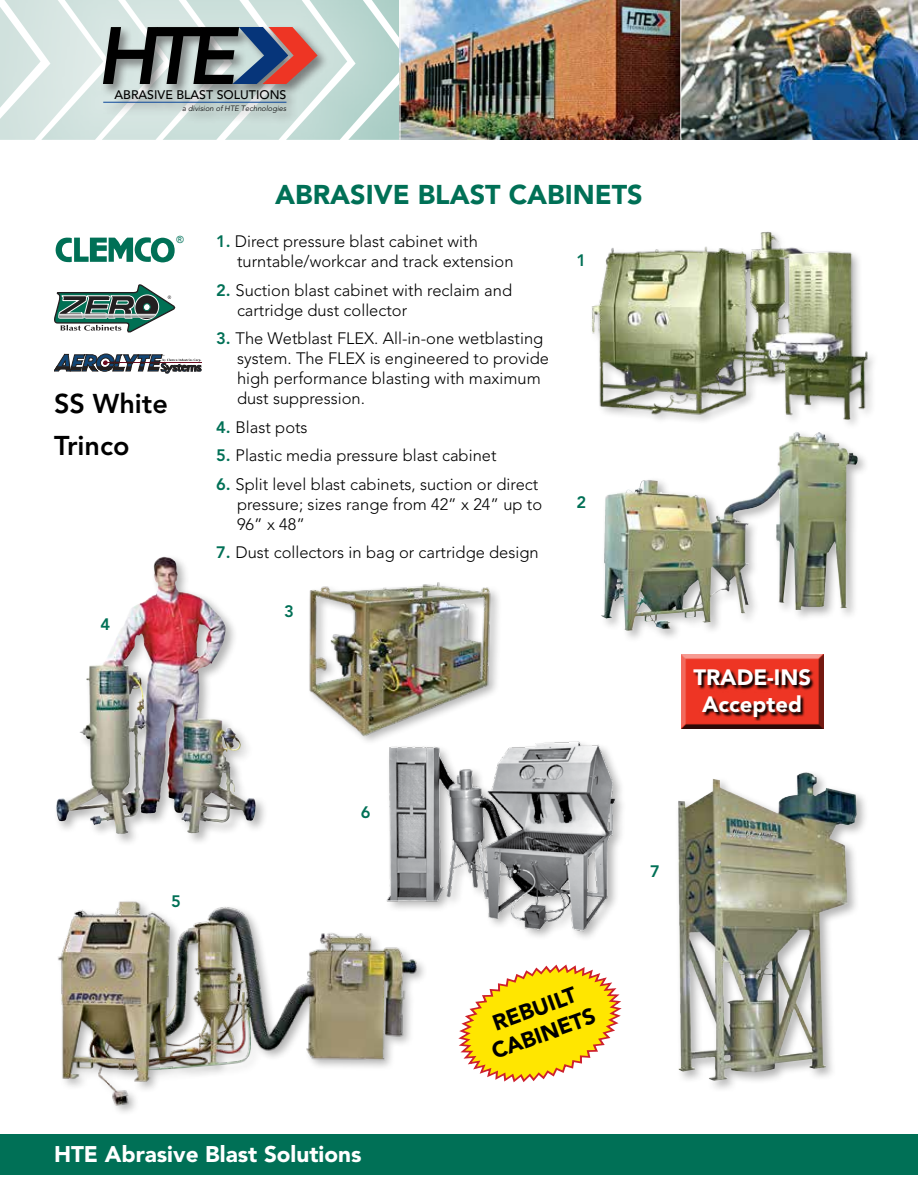
<style>
.page{position:relative;width:918px;height:1188px;background:#fff}
.page>*{position:absolute;margin:0;border:0;box-sizing:border-box;transform-origin:0 0}
.t1{font:900 27px "Avenir LT Std";color:#007056}
.t2{font:800 27px/42px "Avenir LT Std";color:#000}
.t3{font:900 22.5px "Avenir LT Std";color:#fff}
.t4{font:900 22.05px/26.5px "Avenir LT Std";color:#fff;text-align:center}
.t5{font:900 21.9px/26.4px "Avenir LT Std";color:#000;text-align:center}
.t6{font:300 16.5px/19.8px "Avenir LT Std";color:#000}
.t7{font:800 16.5px "Avenir LT Std";color:#007056}
.t8{font:500 12.3px "Avenir LT Std";color:#000}
.t9{font:9.9px "Arial";color:#00725a}
.t10{font:italic 300 7.65px "Avenir LT Std";color:#000}
.s1{font-weight:800;color:#007056}
</style>
<div class="page">
<svg style="left:55px;top:237px;width:120px;height:25px"></svg>
<svg style="left:0;top:0;width:400px;height:140px;background:#bbc5c4"></svg>
<hr style="left:103px;top:102px;width:183px;height:1px;background:#0c489b">
<img style="left:681px;top:0;width:237px;height:140px">
<img style="left:401px;top:0;width:279px;height:140px">
<div style="left:0;top:1134px;width:918px;height:40px;background:#007056"></div>
<svg style="left:54px;top:354px;width:148px;height:19px"></svg>
<svg style="left:54px;top:284px;width:121px;height:49px"></svg>
<div style="left:599px;top:428px;width:271px;height:215px;background:#000;opacity:.3"></div>
<img style="left:756px;top:431px;width:41px;height:66px">
<div style="left:589px;top:229px;width:289px;height:202px;background:#fff"></div>
<img style="left:591px;top:231px;width:282px;height:188px">
<div style="left:384px;top:740px;width:243px;height:203px;background:#000;opacity:.3"></div>
<img style="left:384px;top:740px;width:234px;height:191px">
<div style="left:53px;top:554px;width:215px;height:293px;background:#000;opacity:.3"></div>
<img style="left:131px;top:557px;width:32px;height:52px">
<div style="left:675px;top:770px;width:194px;height:323px;background:#000;opacity:.3"></div>
<img style="left:688px;top:773px;width:118px;height:40px">
<div style="left:56px;top:898px;width:372px;height:219px;background:#fff"></div>
<img style="left:58px;top:902px;width:365px;height:208px">
<svg style="left:458px;top:964px;width:164px;height:119px"></svg>
<svg style="left:681px;top:654px;width:143px;height:75px;background:#c83e32"></svg>
<svg style="left:694px;top:669px;width:121px;height:52px;background:#ad2619"></svg>
<div style="left:307px;top:580px;width:195px;height:167px;background:#fff"></div>
<img style="left:309px;top:582px;width:189px;height:158px">
<p class="t8" style="left:115px;top:87px;width:173px">ABRASIVE BLAST SOLUTIONS</p>
<p class="t10" style="left:182px;top:104px;width:106px">a division of HTE Technologies</p>
<p class="t9" style="left:177px;top:233px;width:9px">®</p>
<h1 class="t2" style="left:54px;top:383px;width:115px">SS White<br>Trinco</h1>
<p class="t7" style="left:100px;top:614px;width:11px">4</p>
<h1 class="t1" style="left:275px;top:178px;width:369px">ABRASIVE BLAST CABINETS</h1>
<p class="t6" style="left:237px;top:232px;width:278px;text-indent:-21px"><span class="s1">1.</span> Direct pressure blast cabinet with turntable/workcar and track extension</p>
<p class="t6" style="left:237px;top:280px;width:277px;text-indent:-21px"><span class="s1">2.</span> Suction blast cabinet with reclaim and cartridge dust collector</p>
<p class="t6" style="left:237px;top:329px;width:314px;text-indent:-21px"><span class="s1">3.</span> The Wetblast FLEX. All-in-one wetblasting system. The FLEX is engineered to provide high performance blasting with maximum dust suppression.</p>
<p class="t6" style="left:216px;top:417px;width:93px"><span class="s1">4.</span> Blast pots</p>
<p class="t6" style="left:216px;top:446px;width:282px"><span class="s1">5.</span> Plastic media pressure blast cabinet</p>
<p class="t6" style="left:237px;top:474px;width:307px;text-indent:-21px"><span class="s1">6.</span> Split level blast cabinets, suction or direct pressure; sizes range from 42” x 24” up to<br>96” x 48”</p>
<p class="t6" style="left:216px;top:543px;width:324px"><span class="s1">7.</span> Dust collectors in bag or cartridge design</p>
<p class="t7" style="left:284px;top:602px;width:11px">3</p>
<p class="t7" style="left:577px;top:250px;width:11px">1</p>
<p class="t7" style="left:577px;top:493px;width:11px">2</p>
<h3 class="t4" style="left:693px;top:664px;width:119px">TRADE-INS<br>Accepted</h3>
<p class="t7" style="left:171px;top:891px;width:11px">5</p>
<p class="t7" style="left:361px;top:803px;width:11px">6</p>
<h2 class="t3" style="left:54px;top:1141px;width:309px">HTE Abrasive Blast Solutions</h2>
<h3 class="t5" style="left:479px;top:1015px;width:110px;rotate:-20deg">REBUILT<br>CABINETS</h3>
<p class="t7" style="left:650px;top:862px;width:11px">7</p>
</div>
